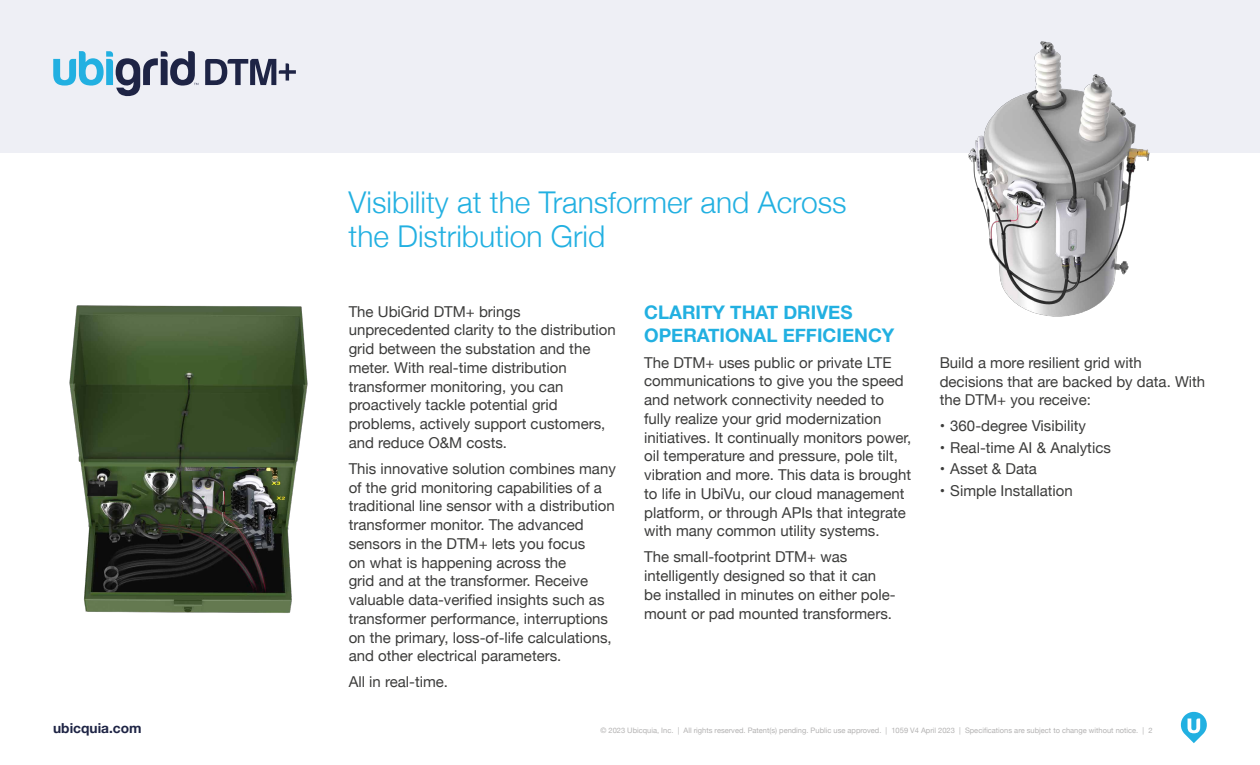
<style>
.page{position:relative;width:1260px;height:765px;background:#fff}
.page>*{position:absolute;margin:0;border:0;box-sizing:border-box;transform-origin:0 0}
.t1{font:300 30px/33.8px "Helvetica Neue";color:#22b0e1}
.t2{font:700 18.75px/22.5px "Helvetica Neue";color:#22b0e1}
.t3{font:15px/18.8px "Helvetica Neue";color:#3c3c3b}
.t4{font:700 13.75px "Helvetica Neue";color:#1e2445}
.t5{font:7.5px "Helvetica Neue";color:#b3b2b2}
</style>
<div class="page">
<div style="left:0;top:0;width:1260px;height:153px;background:#eeeff5"></div>
<img style="left:968px;top:41px;width:182px;height:276px">
<svg style="left:205px;top:59px;width:91px;height:26px"></svg>
<svg style="left:53px;top:51px;width:145px;height:46px"></svg>
<img style="left:69px;top:305px;width:239px;height:308px">
<svg style="left:1181px;top:712px;width:26px;height:31px"></svg>
<h1 class="t1" style="left:349px;top:183px;width:500px">Visibility at the Transformer and Across the Distribution Grid</h1>
<p class="t3" style="left:349px;top:303px;width:269px">The UbiGrid DTM+ brings unprecedented clarity to the distribution grid between the substation and the meter. With real-time distribution transformer monitoring, you can proactively tackle potential grid problems, actively support customers, and reduce O&amp;M costs.</p>
<p class="t3" style="left:349px;top:460px;width:269px">This innovative solution combines many of the grid monitoring capabilities of a traditional line sensor with a distribution transformer monitor. The advanced sensors in the DTM+ lets you focus<br>on what is happening across the<br>grid and at the transformer. Receive valuable data-verified insights such as transformer performance, interruptions on the primary, loss-of-life calculations, and other electrical parameters.</p>
<p class="t3" style="left:349px;top:673px;width:101px">All in real-time.</p>
<p class="t2" style="left:644px;top:302px;width:252px">CLARITY THAT DRIVES<br>OPERATIONAL EFFICIENCY</p>
<p class="t3" style="left:644px;top:354px;width:269px">The DTM+ uses public or private LTE communications to give you the speed and network connectivity needed to fully realize your grid modernization initiatives. It continually monitors power, oil temperature and pressure, pole tilt, vibration and more. This data is brought to life in UbiVu, our cloud management platform, or through APIs that integrate with many common utility systems.</p>
<p class="t3" style="left:644px;top:548px;width:253px">The small-footprint DTM+ was intelligently designed so that it can be installed in minutes on either pole&shy;mount or pad mounted transformers.</p>
<p class="t3" style="left:940px;top:354px;width:267px">Build a more resilient grid with decisions that are backed by data. With the DTM+ you receive:</p>
<p class="t3" style="left:940px;top:417px;width:148px">• 360-degree Visibility</p>
<p class="t3" style="left:940px;top:439px;width:173px">• Real-time AI &amp; Analytics</p>
<p class="t3" style="left:940px;top:461px;width:99px">• Asset &amp; Data</p>
<p class="t3" style="left:940px;top:482px;width:135px">• Simple Installation</p>
<p class="t4" style="left:53px;top:718px;width:90px">ubicquia.com</p>
<p class="t5" style="left:600px;top:725px;width:554px">© 2023 Ubicquia, Inc. | All rights reserved. Patent(s) pending. Public use approved. | 1059 V4 April 2023 | Specifications are subject to change without notice. | 2</p>
</div>
